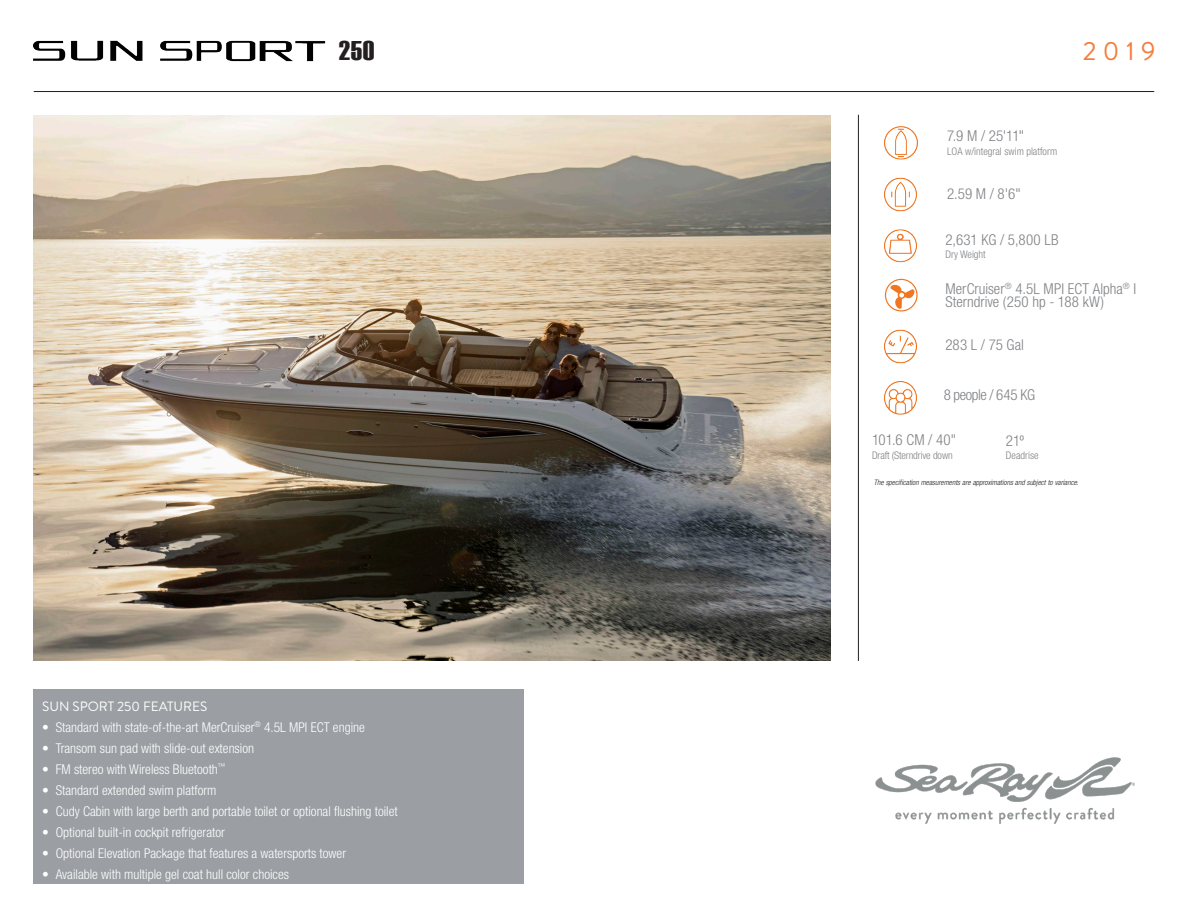
<style>
.page{position:relative;width:1188px;height:918px;background:#fff}
.page>*{position:absolute;margin:0;border:0;box-sizing:border-box;transform-origin:0 0}
.t1{font:27px "Haettenschweiler";color:#231f20;scale:1.1 1}
.t2{font:26.25px "Brandon Grotesque";color:#f47c3b}
._07c_Table_Body_Larg{font:300 condensed 15px/13.5px "Helvetica Neue";letter-spacing:.005em;color:#808285}
._07b_Table_Body_Smal{font:300 condensed 15px "Helvetica Neue";letter-spacing:-.01em;color:#808285}
._07b_Table_Body_Smal-2{font:300 condensed 15px "Helvetica Neue";letter-spacing:.02em;color:#808285}
._07a_Table_Head{font:300 condensed 15px "Helvetica Neue";letter-spacing:.005em;color:#808285}
.t3{font:300 condensed 13.5px "Helvetica Neue";color:#fff}
.t4{font:13.5px "Brandon Grotesque";color:#fff}
._07a_Table_Head-2{font:300 condensed 10.5px "Helvetica Neue";color:#808285}
.Front_page_Spec_tabl{font:italic 300 condensed 7.5px "Helvetica Neue";color:#231f20}
</style>
<div class="page">
<hr style="left:34px;top:91px;width:1120px;height:1px;background:#231f20">
<hr style="left:858px;top:115px;width:1px;height:546px;background:#231f20">
<img style="left:34px;top:40px;width:292px;height:22px">
<div style="left:34px;top:690px;width:490px;height:194px;background:#9b9ea3"></div>
<img style="left:34px;top:116px;width:797px;height:545px">
<img style="left:875px;top:757px;width:260px;height:67px">
<svg style="left:885px;top:279px;width:33px;height:33px"></svg>
<img style="left:885px;top:126px;width:33px;height:34px">
<img style="left:884px;top:177px;width:33px;height:34px">
<img style="left:884px;top:329px;width:33px;height:34px">
<img style="left:884px;top:381px;width:33px;height:33px">
<img style="left:884px;top:229px;width:33px;height:33px">
<p class="t1" style="left:339px;top:36px;width:34px">250</p>
<p class="t4" style="left:42px;top:697px;width:167px">SUN SPORT 250 FEATURES</p>
<p class="t3" style="left:42px;top:719px;width:324px">• Standard with state-of-the-art MerCruiser<sup>®</sup> 4.5L MPI ECT engine</p>
<p class="t3" style="left:42px;top:740px;width:213px">• Transom sun pad with slide-out extension</p>
<p class="t3" style="left:42px;top:761px;width:185px">• FM stereo with Wireless Bluetooth<sup>™</sup></p>
<p class="t3" style="left:42px;top:782px;width:176px">• Standard extended swim platform</p>
<p class="t3" style="left:42px;top:803px;width:357px">• Cudy Cabin with large berth and portable toilet or optional flushing toilet</p>
<p class="t3" style="left:42px;top:824px;width:184px">• Optional built-in cockpit refrigerator</p>
<p class="t3" style="left:42px;top:845px;width:305px">• Optional Elevation Package that features a watersports tower</p>
<p class="t3" style="left:42px;top:866px;width:248px">• Available with multiple gel coat hull color choices</p>
<p class="t2" style="left:1083px;top:33px;width:74px">2019</p>
<p class="_07c_Table_Body_Larg" style="left:947px;top:129px;width:79px">7.9 M / 25'11"</p>
<p class="_07a_Table_Head-2" style="left:947px;top:145px;width:112px">LOA w/integral swim platform</p>
<p class="_07c_Table_Body_Larg" style="left:947px;top:187px;width:75px">2.59 M / 8'6"</p>
<p class="_07b_Table_Body_Smal-2" style="left:945px;top:231px;width:115px">2,631 KG / 5,800 LB</p>
<p class="_07a_Table_Head-2" style="left:945px;top:248px;width:42px">Dry Weight</p>
<p class="_07c_Table_Body_Larg" style="left:945px;top:281px;width:192px">MerCruiser<sup>®</sup> 4.5L MPI ECT Alpha<sup>®</sup> I<br>Sterndrive (250 hp - 188 kW)</p>
<p class="_07c_Table_Body_Larg" style="left:945px;top:338px;width:80px">283 L / 75 Gal</p>
<p class="_07b_Table_Body_Smal" style="left:944px;top:386px;width:93px">8 people / 645 KG</p>
<p class="_07a_Table_Head" style="left:872px;top:431px;width:86px">101.6 CM / 40"</p>
<p class="_07a_Table_Head-2" style="left:872px;top:449px;width:82px">Draft (Sterndrive down</p>
<p class="_07b_Table_Body_Smal" style="left:1006px;top:432px;width:20px">21º</p>
<p class="_07a_Table_Head-2" style="left:1006px;top:449px;width:34px">Deadrise</p>
<p class="Front_page_Spec_tabl" style="left:874px;top:478px;width:206px">The specification measurements are approximations and subject to variance.</p>
</div>
